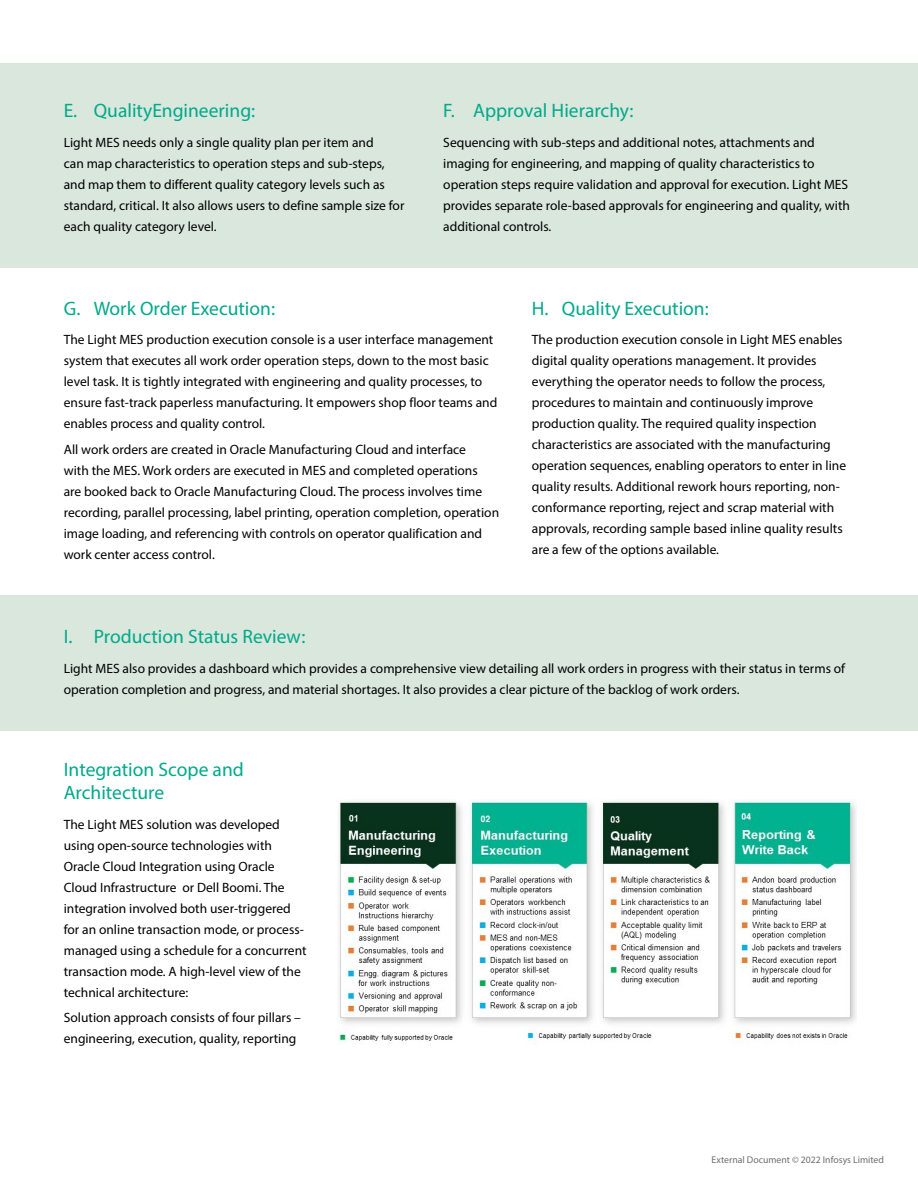
<style>
.page{position:relative;width:918px;height:1188px;background:#fff}
.page>*{position:absolute;margin:0;border:0;box-sizing:border-box;transform-origin:0 0}
.t1{font:19.5px/23.4px "Myriad Pro";color:#00a98a}
.t2{font:13.5px/21px "Myriad Pro";color:#000}
.t3{font:9.75px "Myriad Pro";color:#6d6e71}
</style>
<div class="page">
<div style="left:0;top:64px;width:918px;height:204px;background:#d9e7dc"></div>
<div style="left:0;top:596px;width:918px;height:135px;background:#d9e7dc"></div>
<img style="left:338px;top:801px;width:519px;height:241px">
<h1 class="t1" style="left:64px;top:99px;width:193px">E. QualityEngineering:</h1>
<p class="t2" style="left:64px;top:131px;width:342px">Light MES needs only a single quality plan per item and<br>can map characteristics to operation steps and sub-steps, and map them to different quality category levels such as standard, critical. It also allows users to define sample size for each quality category level.</p>
<h1 class="t1" style="left:443px;top:99px;width:192px">F. Approval Hierarchy:</h1>
<p class="t2" style="left:443px;top:131px;width:408px">Sequencing with sub-steps and additional notes, attachments and imaging for engineering, and mapping of quality characteristics to operation steps require validation and approval for execution. Light MES provides separate role-based approvals for engineering and quality, with additional controls.</p>
<h1 class="t1" style="left:64px;top:296px;width:213px">G. Work Order Execution:</h1>
<p class="t2" style="left:64px;top:329px;width:435px">The Light MES production execution console is a user interface management system that executes all work order operation steps, down to the most basic level task. It is tightly integrated with engineering and quality processes, to ensure fast-track paperless manufacturing. It empowers shop floor teams and enables process and quality control.</p>
<p class="t2" style="left:64px;top:438px;width:437px">All work orders are created in Oracle Manufacturing Cloud and interface<br>with the MES. Work orders are executed in MES and completed operations<br>are booked back to Oracle Manufacturing Cloud. The process involves time recording, parallel processing, label printing, operation completion, operation image loading, and referencing with controls on operator qualification and work center access control.</p>
<h1 class="t1" style="left:532px;top:296px;width:178px">H. Quality Execution:</h1>
<p class="t2" style="left:532px;top:329px;width:316px">The production execution console in Light MES enables digital quality operations management. It provides everything the operator needs to follow the process, procedures to maintain and continuously improve production quality. The required quality inspection characteristics are associated with the manufacturing operation sequences, enabling operators to enter in line quality results. Additional rework hours reporting, non&shy;conformance reporting, reject and scrap material with approvals, recording sample based inline quality results are a few of the options available.</p>
<h1 class="t1" style="left:64px;top:625px;width:243px">I. Production Status Review:</h1>
<p class="t2" style="left:64px;top:658px;width:783px">Light MES also provides a dashboard which provides a comprehensive view detailing all work orders in progress with their status in terms of operation completion and progress, and material shortages. It also provides a clear picture of the backlog of work orders.</p>
<h1 class="t1" style="left:64px;top:757px;width:182px">Integration Scope and<br>Architecture</h1>
<p class="t2" style="left:64px;top:814px;width:244px">The Light MES solution was developed using open-source technologies with Oracle Cloud Integration using Oracle Cloud Infrastructure or Dell Boomi. The integration involved both user-triggered for an online transaction mode, or process&shy;managed using a schedule for a concurrent transaction mode. A high-level view of the technical architecture:</p>
<p class="t2" style="left:64px;top:1007px;width:239px">Solution approach consists of four pillars – engineering, execution, quality, reporting</p>
<p class="t3" style="left:712px;top:1154px;width:174px">External Document © 2022 Infosys Limited</p>
</div>
